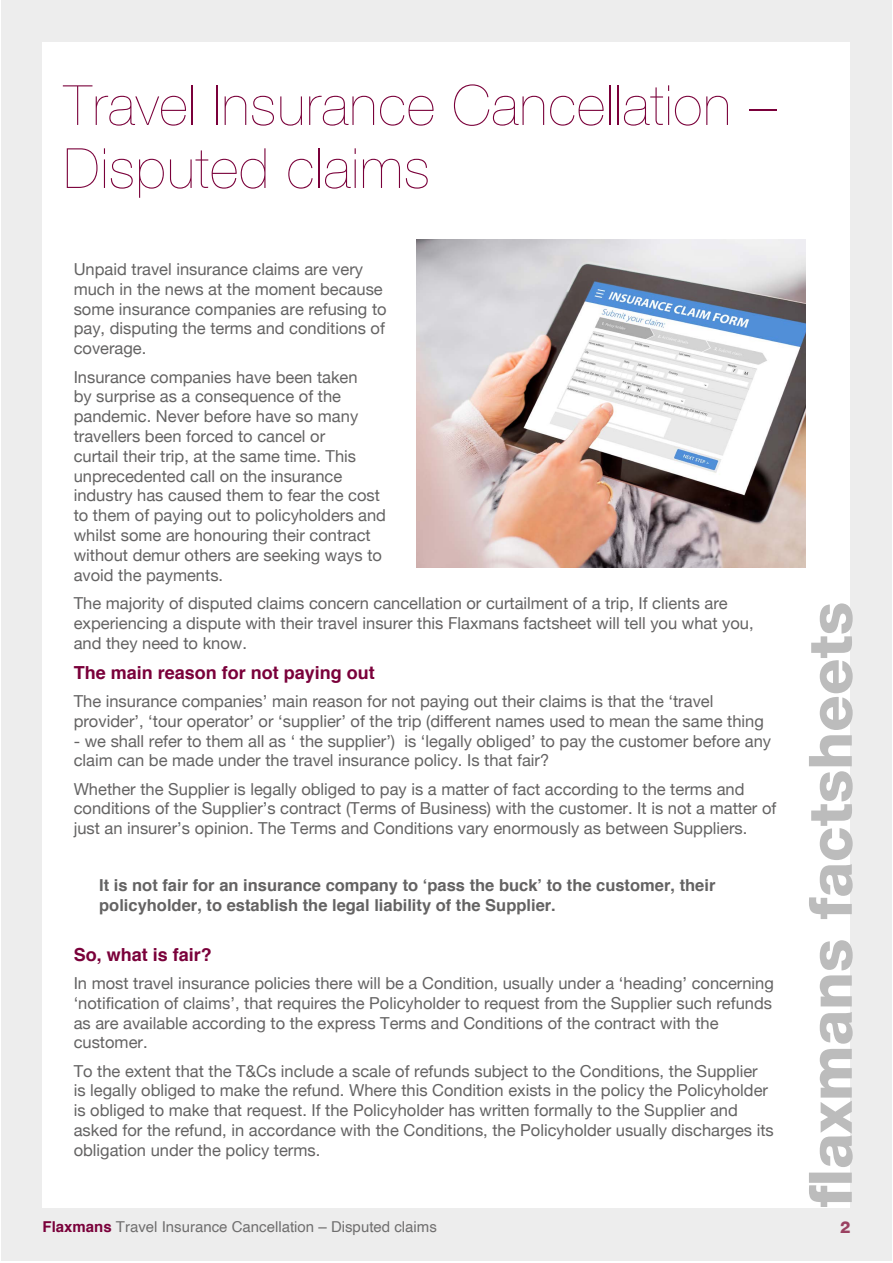
<style>
.page{position:relative;width:893px;height:1263px;background:#fff}
.page>*{position:absolute;margin:0;border:0;box-sizing:border-box;transform-origin:0 0}
.t1{font:800 60px "Helvetica Neue LT";color:#bcbcbc}
.t2{font:200 55.5px/63px "Helvetica Neue";letter-spacing:.02em;color:#7a003a}
.t3{font:700 18px "Helvetica";color:#7a003a}
.t4{font:16.5px/19.8px "Helvetica Neue";color:#646363}
.t5{font:700 16.5px/19.8px "Helvetica";color:#646363}
.t6{font:800 16.5px "Helvetica Neue LT";color:#9a4161}
.t7{font:15px "Helvetica";color:#706f6f}
.s1{font-weight:700;color:#7a003a}
</style>
<div class="page">
<div style="left:1px;top:0;width:890px;height:1260px;background:#ededed"></div>
<div style="left:43px;top:43px;width:807px;height:1165px;background:#fff"></div>
<img style="left:416px;top:240px;width:390px;height:327px">
<h2 class="t2" style="left:64px;top:73px;width:714px">Travel Insurance Cancellation –<br>Disputed claims</h2>
<p class="t4" style="left:74px;top:260px;width:314px">Unpaid travel insurance claims are very much in the news at the moment because some insurance companies are refusing to pay, disputing the terms and conditions of coverage.</p>
<p class="t4" style="left:74px;top:368px;width:314px">Insurance companies have been taken<br>by surprise as a consequence of the pandemic. Never before have so many travellers been forced to cancel or<br>curtail their trip, at the same time. This unprecedented call on the insurance industry has caused them to fear the cost to them of paying out to policyholders and whilst some are honouring their contract without demur others are seeking ways to avoid the payments.</p>
<p class="t4" style="left:74px;top:594px;width:681px">The majority of disputed claims concern cancellation or curtailment of a trip, If clients are experiencing a dispute with their travel insurer this Flaxmans factsheet will tell you what you, and they need to know.</p>
<p class="t3" style="left:74px;top:658px;width:303px">The main reason for not paying out</p>
<p class="t4" style="left:74px;top:692px;width:692px">The insurance companies’ main reason for not paying out their claims is that the ‘travel provider’, ‘tour operator’ or ‘supplier’ of the trip (different names used to mean the same thing</p>
<p class="t4" style="left:74px;top:732px;width:699px">- we shall refer to them all as ‘ the supplier’) is ‘legally obliged’ to pay the customer before any claim can be made under the travel insurance policy. Is that fair?</p>
<p class="t4" style="left:74px;top:780px;width:704px">Whether the Supplier is legally obliged to pay is a matter of fact according to the terms and conditions of the Supplier’s contract (Terms of Business) with the customer. It is not a matter of just an insurer’s opinion. The Terms and Conditions vary enormously as between Suppliers.</p>
<p class="t5" style="left:99px;top:875px;width:618px">It is not fair for an insurance company to ‘pass the buck’ to the customer, their policyholder, to establish the legal liability of the Supplier.</p>
<p class="t3" style="left:74px;top:940px;width:140px">So, what is fair?</p>
<p class="t4" style="left:74px;top:974px;width:702px">In most travel insurance policies there will be a Condition, usually under a ‘heading’ concerning ‘notification of claims’, that requires the Policyholder to request from the Supplier such refunds as are available according to the express Terms and Conditions of the contract with the customer.</p>
<p class="t4" style="left:74px;top:1062px;width:702px">To the extent that the T&amp;Cs include a scale of refunds subject to the Conditions, the Supplier<br>is legally obliged to make the refund. Where this Condition exists in the policy the Policyholder is obliged to make that request. If the Policyholder has written formally to the Supplier and asked for the refund, in accordance with the Conditions, the Policyholder usually discharges its obligation under the policy terms.</p>
<h1 class="t1" style="left:795px;top:1208px;width:607px;rotate:-90deg">flaxmans factsheets</h1>
<p class="t7" style="left:43px;top:1215px;width:396px"><span class="s1">Flaxmans</span> Travel Insurance Cancellation – Disputed claims</p>
<p class="t6" style="left:840px;top:1217px;width:12px">2</p>
</div>
